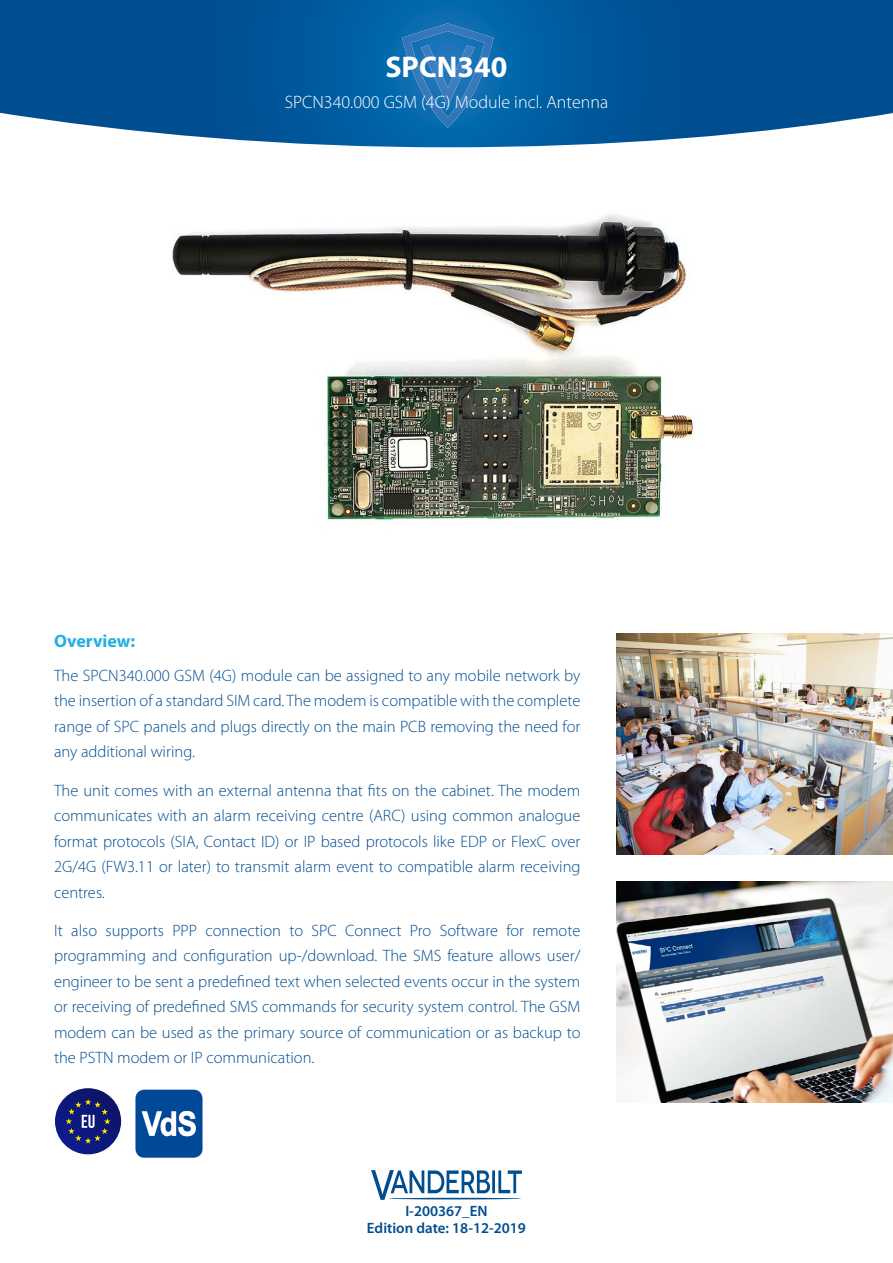
<style>
.page{position:relative;width:893px;height:1263px;background:#fff}
.page>*{position:absolute;margin:0;border:0;box-sizing:border-box;transform-origin:0 0}
.t1{font:700 30px "Myriad Pro";color:#fff}
.t2{font:300 18px "Myriad Pro";color:#fff}
.t3{font:700 18px "Myriad Pro";color:#24afe2}
.t4{font:300 16.5px/25.5px "Myriad Pro";color:#004d8f;text-align:justify}
.t5{font:600 15px/17.5px "Myriad Pro";color:#004d8f;text-align:center}
</style>
<div class="page">
<svg style="left:0;top:0;width:893px;height:147px;background:#14629f"></svg>
<svg style="left:402px;top:23px;width:92px;height:105px;background:#1f73b6"></svg>
<svg style="left:371px;top:1170px;width:151px;height:30px"></svg>
<hr style="left:389px;top:1198px;width:133px;height:1px;background:#004d8f;border-radius:50%">
<svg style="left:55px;top:1088px;width:66px;height:66px"></svg>
<svg style="left:66px;top:1099px;width:44px;height:45px;background:#2b3376"></svg>
<img style="left:135px;top:1090px;width:68px;height:67px">
<img style="left:172px;top:214px;width:522px;height:308px">
<img style="left:617px;top:882px;width:276px;height:221px">
<img style="left:617px;top:633px;width:276px;height:221px">
<h1 class="t1" style="left:385px;top:47px;width:124px">SPCN340</h1>
<p class="t2" style="left:285px;top:91px;width:325px">SPCN340.000 GSM (4G) Module incl. Antenna</p>
<p class="t3" style="left:54px;top:629px;width:83px">Overview:</p>
<p class="t4" style="left:54px;top:662px;width:528px">The SPCN340.000 GSM (4G) module can be assigned to any mobile network by the insertion of a standard SIM card. The modem is compatible with the complete range of SPC panels and plugs directly on the main PCB removing the need for any additional wiring.</p>
<p class="t4" style="left:54px;top:777px;width:528px">The unit comes with an external antenna that fits on the cabinet. The modem communicates with an alarm receiving centre (ARC) using common analogue format protocols (SIA, Contact ID) or IP based protocols like EDP or FlexC over 2G/4G (FW3.11 or later) to transmit alarm event to compatible alarm receiving centres.</p>
<p class="t4" style="left:54px;top:917px;width:528px">It also supports PPP connection to SPC Connect Pro Software for remote programming and configuration up-/download. The SMS feature allows user/ engineer to be sent a predefined text when selected events occur in the system or receiving of predefined SMS commands for security system control. The GSM modem can be used as the primary source of communication or as backup to the PSTN modem or IP communication.</p>
<p class="t5" style="left:367px;top:1202px;width:161px">I-200367_EN<br>Edition date: 18-12-2019</p>
</div>
